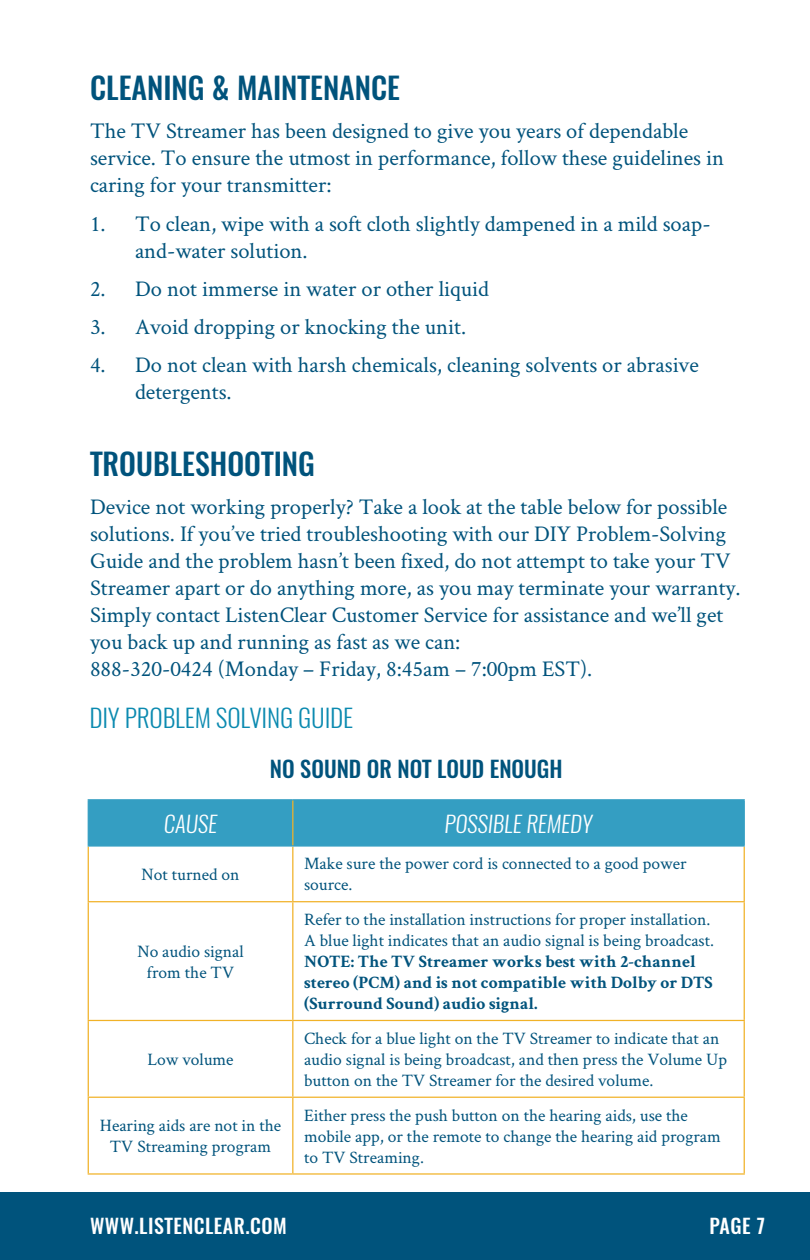
<style>
.page{position:relative;width:810px;height:1260px;background:#fff}
.page>*{position:absolute;margin:0;border:0;box-sizing:border-box;transform-origin:0 0}
.t1{font:500 30px "Oswald";color:#00537c}
.t2{font:italic 300 25px "Oswald";color:#0b8ab0}
.t3{font:22.5px/27px "Crimson Text";color:#00537c}
.t4{font:500 22.5px "Oswald";color:#00537c}
.t5{font:italic 300 22.5px "Oswald";color:#fff}
.t6{font:500 20px "Oswald";letter-spacing:.025em;color:#fff}
.t7{font:17.5px/21px "Crimson Text";color:#00537c}
.t8{font:700 17.5px/21px "Crimson Text";color:#00537c}
.s1{font-weight:400}
</style>
<div class="page">
<div style="left:0;top:1192px;width:810px;height:68px;background:#00537c"></div>
<div style="left:89px;top:800px;width:655px;height:45px;background:#349ec2"></div>
<hr style="left:88px;top:901px;width:205px;height:1px;background:#f1b228">
<hr style="left:293px;top:901px;width:452px;height:1px;background:#f1b228">
<hr style="left:88px;top:1020px;width:205px;height:1px;background:#f1b228">
<hr style="left:293px;top:1020px;width:452px;height:1px;background:#f1b228">
<hr style="left:88px;top:1097px;width:205px;height:1px;background:#f1b228">
<hr style="left:293px;top:1097px;width:452px;height:1px;background:#f1b228">
<hr style="left:88px;top:847px;width:1px;height:54px;background:#f1b228">
<hr style="left:292px;top:847px;width:1px;height:54px;background:#f1b228">
<hr style="left:744px;top:847px;width:1px;height:54px;background:#f1b228">
<hr style="left:88px;top:902px;width:1px;height:118px;background:#f1b228">
<hr style="left:292px;top:902px;width:1px;height:118px;background:#f1b228">
<hr style="left:744px;top:902px;width:1px;height:118px;background:#f1b228">
<hr style="left:88px;top:1021px;width:1px;height:76px;background:#f1b228">
<hr style="left:292px;top:1021px;width:1px;height:76px;background:#f1b228">
<hr style="left:744px;top:1021px;width:1px;height:76px;background:#f1b228">
<hr style="left:88px;top:1098px;width:1px;height:75px;background:#f1b228">
<hr style="left:292px;top:1098px;width:1px;height:75px;background:#f1b228">
<hr style="left:744px;top:1098px;width:1px;height:75px;background:#f1b228">
<hr style="left:88px;top:1173px;width:205px;height:2px;background:#f1b228">
<hr style="left:293px;top:1173px;width:452px;height:2px;background:#f1b228">
<hr style="left:88px;top:799px;width:205px;height:1px;background:#349ec2">
<hr style="left:88px;top:800px;width:1px;height:45px;background:#349ec2">
<hr style="left:293px;top:799px;width:452px;height:1px;background:#349ec2">
<hr style="left:744px;top:800px;width:1px;height:45px;background:#349ec2">
<hr style="left:88px;top:845px;width:205px;height:2px;background:#349ec2">
<hr style="left:293px;top:845px;width:452px;height:2px;background:#349ec2">
<hr style="left:292px;top:800px;width:1px;height:45px;background:#f1b228">
<p class="t1" style="left:90px;top:67px;width:312px">CLEANING &amp; MAINTENANCE</p>
<p class="t3" style="left:90px;top:117px;width:636px">The TV Streamer has been designed to give you years of dependable service. To ensure the utmost in performance, follow these guidelines in caring for your transmitter:</p>
<p class="t3" style="left:135px;top:209px;width:577px;text-indent:-45px">1. To clean, wipe with a soft cloth slightly dampened in a mild soap&shy;and-water solution.</p>
<p class="t3" style="left:90px;top:274px;width:401px">2. Do not immerse in water or other liquid</p>
<p class="t3" style="left:90px;top:313px;width:378px">3. Avoid dropping or knocking the unit.</p>
<p class="t3" style="left:135px;top:351px;width:565px;text-indent:-45px">4. Do not clean with harsh chemicals, cleaning solvents or abrasive detergents.</p>
<p class="t1" style="left:90px;top:443px;width:226px">TROUBLESHOOTING</p>
<p class="t3" style="left:90px;top:492px;width:652px">Device not working properly? Take a look at the table below for possible solutions. If you’ve tried troubleshooting with our DIY Problem-Solving Guide and the problem hasn’t been fixed, do not attempt to take your TV Streamer apart or do anything more, as you may terminate your warranty.<br>Simply contact ListenClear Customer Service for assistance and we’ll get you back up and running as fast as we can:<br>888-320-0424 (Monday – Friday, 8:45am – 7:00pm EST).</p>
<p class="t2" style="left:90px;top:701px;width:265px">DIY PROBLEM SOLVING GUIDE</p>
<p class="t4" style="left:270px;top:753px;width:294px">NO SOUND OR NOT LOUD ENOUGH</p>
<p class="t5" style="left:164px;top:809px;width:55px">CAUSE</p>
<p class="t5" style="left:445px;top:809px;width:149px">POSSIBLE REMEDY</p>
<p class="t7" style="left:142px;top:863px;width:100px">Not turned on</p>
<p class="t7" style="left:304px;top:853px;width:384px">Make sure the power cord is connected to a good power source.</p>
<p class="t7" style="left:137px;top:940px;width:108px;text-align:center">No audio signal from the TV</p>
<p class="t7" style="left:147px;top:1048px;width:88px">Low volume</p>
<p class="t8" style="left:304px;top:909px;width:412px"><span class="s1">Refer to the installation instructions for proper installation.<br>A blue light indicates that an audio signal is being broadcast.<br></span>NOTE: The TV Streamer works best with 2-channel stereo (PCM) and is not compatible with Dolby or DTS (Surround Sound) audio signal.</p>
<p class="t7" style="left:304px;top:1027px;width:425px">Check for a blue light on the TV Streamer to indicate that an audio signal is being broadcast, and then press the Volume Up button on the TV Streamer for the desired volume.</p>
<p class="t7" style="left:100px;top:1115px;width:183px;text-align:center">Hearing aids are not in the<br>TV Streaming program</p>
<p class="t7" style="left:304px;top:1104px;width:418px">Either press the push button on the hearing aids, use the mobile app, or the remote to change the hearing aid program to TV Streaming.</p>
<p class="t6" style="left:90px;top:1212px;width:198px">WWW.LISTENCLEAR.COM</p>
<p class="t6" style="left:709px;top:1212px;width:57px">PAGE 7</p>
</div>
